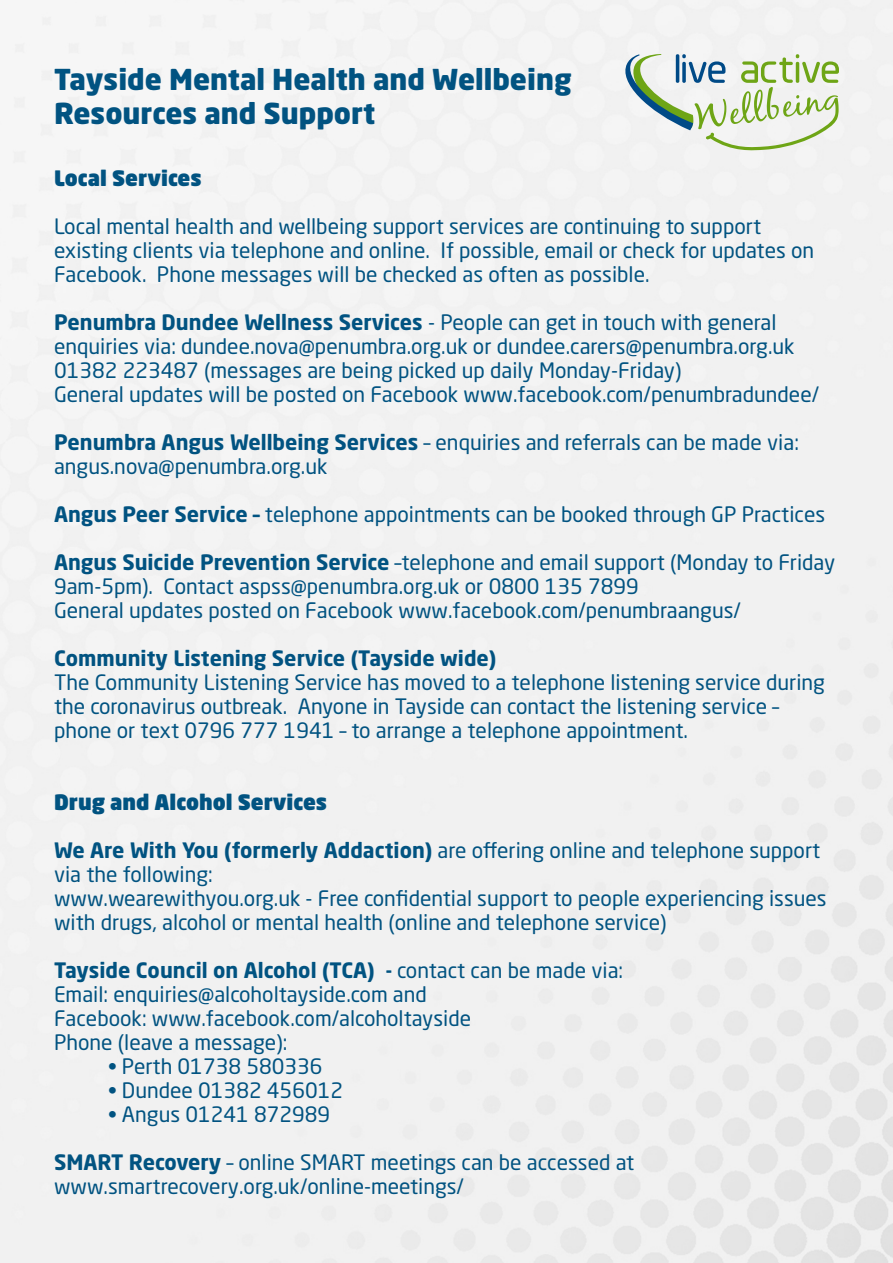
<style>
.page{position:relative;width:893px;height:1263px;background:#fff}
.page>*{position:absolute;margin:0;border:0;box-sizing:border-box;transform-origin:0 0}
.t1{font:900 28.5px/34.2px "Neo Sans Std";color:#015381}
.t2{font:21px/24px "Neo Sans Std";color:#015381}
.t3{font:700 21px "Neo Sans Std";color:#015381}
.t4{font:900 21px "Neo Sans Std";color:#015381}
.s1{font-weight:700}
.s2{font-weight:400}
</style>
<div class="page">
<svg style="left:625px;top:54px;width:214px;height:96px"></svg>
<p class="t1" style="left:54px;top:61px;width:519px">Tayside Mental Health and Wellbeing<br>Resources and Support</p>
<p class="t4" style="left:54px;top:164px;width:149px">Local Services</p>
<p class="t2" style="left:54px;top:214px;width:762px">Local mental health and wellbeing support services are continuing to support existing clients via telephone and online. If possible, email or check for updates on<br>Facebook. Phone messages will be checked as often as possible.</p>
<p class="t2" style="left:54px;top:310px;width:742px"><span class="s1">Penumbra Dundee Wellness Services</span> - People can get in touch with general enquiries via: dundee.nova@penumbra.org.uk or dundee.carers@penumbra.org.uk</p>
<p class="t2" style="left:54px;top:358px;width:629px">01382 223487 (messages are being picked up daily Monday-Friday)</p>
<p class="t2" style="left:54px;top:382px;width:767px">General updates will be posted on Facebook www.facebook.com/penumbradundee/</p>
<p class="t2" style="left:54px;top:430px;width:746px"><span class="s1">Penumbra Angus Wellbeing Services</span> – enquiries and referrals can be made via:</p>
<p class="t2" style="left:54px;top:454px;width:275px">angus.nova@penumbra.org.uk</p>
<p class="t2" style="left:54px;top:502px;width:773px"><span class="s1">Angus Peer Service –</span> telephone appointments can be booked through GP Practices</p>
<p class="t2" style="left:54px;top:550px;width:783px"><span class="s1">Angus Suicide Prevention Service</span> –telephone and email support (Monday to Friday<br>9am-5pm). Contact aspss@penumbra.org.uk or 0800 135 7899</p>
<p class="t2" style="left:54px;top:598px;width:688px">General updates posted on Facebook www.facebook.com/penumbraangus/</p>
<p class="t3" style="left:54px;top:645px;width:444px">Community Listening Service (Tayside wide)</p>
<p class="t2" style="left:54px;top:670px;width:772px">The Community Listening Service has moved to a telephone listening service during the coronavirus outbreak. Anyone in Tayside can contact the listening service – phone or text 0796 777 1941 – to arrange a telephone appointment.</p>
<p class="t4" style="left:54px;top:788px;width:275px">Drug and Alcohol Services</p>
<p class="t2" style="left:54px;top:838px;width:768px"><span class="s1">We Are With You (formerly Addaction)</span> are offering online and telephone support via the following:</p>
<p class="t2" style="left:54px;top:886px;width:774px">www.wearewithyou.org.uk - Free confidential support to people experiencing issues with drugs, alcohol or mental health (online and telephone service)</p>
<p class="t3" style="left:54px;top:957px;width:571px">Tayside Council on Alcohol (TCA) - <span class="s2">contact can be made via:</span></p>
<p class="t2" style="left:54px;top:982px;width:374px">Email: enquiries@alcoholtayside.com and</p>
<p class="t2" style="left:54px;top:1006px;width:419px">Facebook: www.facebook.com/alcoholtayside</p>
<p class="t2" style="left:54px;top:1030px;width:235px">Phone (leave a message):</p>
<p class="t2" style="left:108px;top:1054px;width:216px">• Perth 01738 580336</p>
<p class="t2" style="left:108px;top:1078px;width:237px">• Dundee 01382 456012</p>
<p class="t2" style="left:108px;top:1102px;width:224px">• Angus 01241 872989</p>
<p class="t2" style="left:54px;top:1150px;width:582px"><span class="s1">SMART Recovery</span> – online SMART meetings can be accessed at</p>
<p class="t2" style="left:54px;top:1174px;width:411px">www.smartrecovery.org.uk/online-meetings/</p>
</div>
